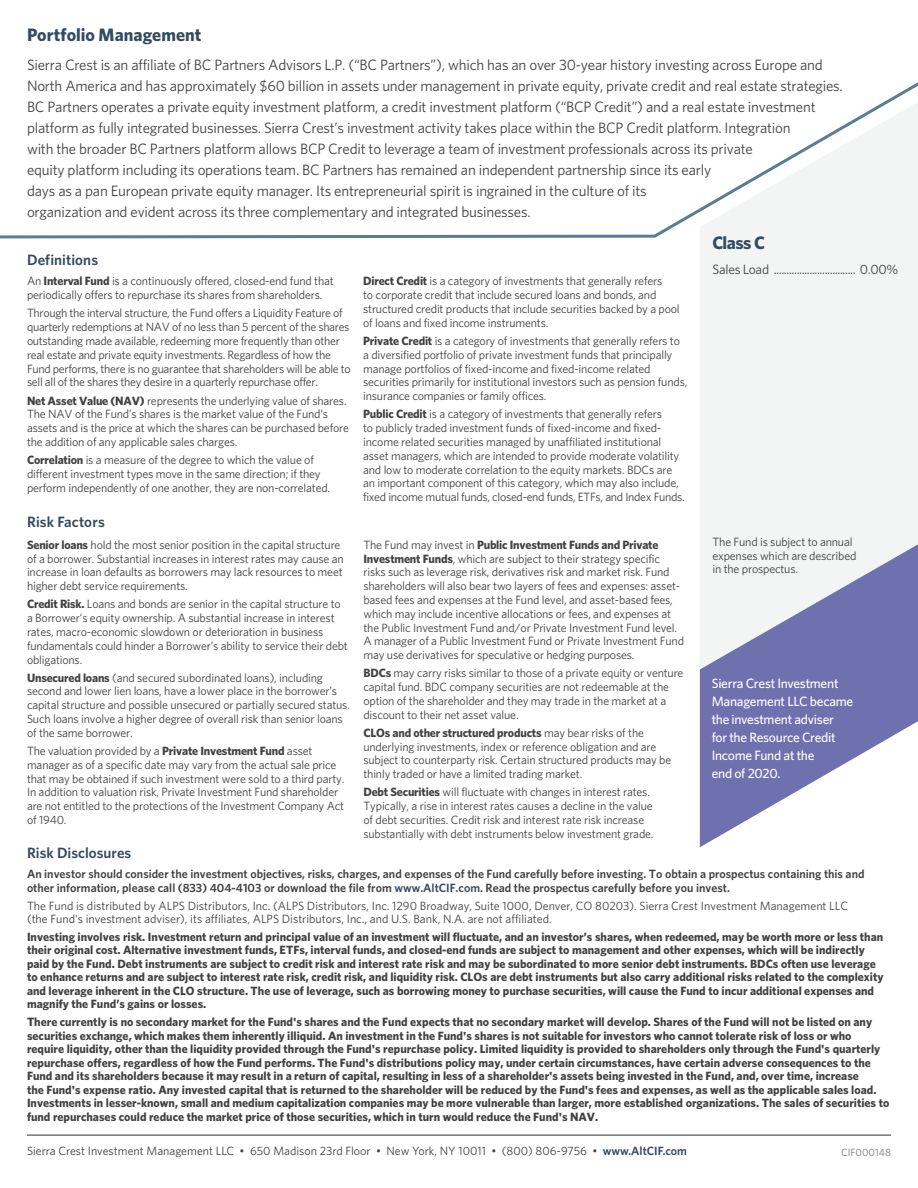
<style>
.page{position:relative;width:918px;height:1188px;background:#fff}
.page>*{position:absolute;margin:0;border:0;box-sizing:border-box;transform-origin:0 0}
.t1{font:700 18px "Whitney";color:#344a5e}
.t2{font:15px/21px "Whitney";letter-spacing:-.015em;color:#414042}
.t3{font:600 15px "Whitney";letter-spacing:.005em;color:#344a5e}
.t4{font:500 13.5px/18px "Whitney";letter-spacing:-.02em;color:#fff}
.t5{font:13.5px "Whitney";letter-spacing:-.02em;color:#414042}
.t6{font:12px/13.8px "Whitney";letter-spacing:-.015em;color:#414042}
.t7{font:700 12px/13.5px "Whitney";color:#414042}
.t8{font:600 12px/13.5px "Whitney";color:#414042}
.t9{font:10.5px "Whitney";color:#76777a}
.s1{font-weight:700}
.s2{color:#344a5e}
.s3{font-weight:600;color:#344a5e}
</style>
<div class="page">
<div style="left:700px;top:240px;width:218px;height:304px;background:#f3f4f4"></div>
<svg style="left:700px;top:544px;width:218px;height:303px;fill:#6f71af"></svg>
<hr style="left:27px;top:1134px;width:864px;height:2px;background:#76777a">
<svg style="left:0;top:82px;width:918px;height:158px"></svg>
<h1 class="t1" style="left:27px;top:23px;width:176px">Portfolio Management</h1>
<p class="t2" style="left:27px;top:54px;width:817px">Sierra Crest is an affiliate of BC Partners Advisors L.P. (“BC Partners”), which has an over 30-year history investing across Europe and North America and has approximately $60 billion in assets under management in private equity, private credit and real estate strategies.<br>BC Partners operates a private equity investment platform, a credit investment platform (“BCP Credit”) and a real estate investment platform as fully integrated businesses. Sierra Crest’s investment activity takes place within the BCP Credit platform. Integration<br>with the broader BC Partners platform allows BCP Credit to leverage a team of investment professionals across its private<br>equity platform including its operations team. BC Partners has remained an independent partnership since its early<br>days as a pan European private equity manager. Its entrepreneurial spirit is ingrained in the culture of its<br>organization and evident across its three complementary and integrated businesses.</p>
<p class="t3" style="left:27px;top:250px;width:73px">Definitions</p>
<p class="t6" style="left:27px;top:274px;width:308px">An <span class="s1">Interval Fund</span> is a continuously offered, closed-end fund that periodically offers to repurchase its shares from shareholders.</p>
<p class="t6" style="left:27px;top:306px;width:325px">Through the interval structure, the Fund offers a Liquidity Feature of quarterly redemptions at NAV of no less than 5 percent of the shares outstanding made available, redeeming more frequently than other real estate and private equity investments. Regardless of how the Fund performs, there is no guarantee that shareholders will be able to sell all of the shares they desire in a quarterly repurchase offer.</p>
<p class="t6" style="left:27px;top:393px;width:324px"><span class="s1">Net Asset Value (NAV)</span> represents the underlying value of shares.<br>The NAV of the Fund’s shares is the market value of the Fund’s assets and is the price at which the shares can be purchased before the addition of any applicable sales charges.</p>
<p class="t6" style="left:27px;top:453px;width:305px"><span class="s1">Correlation</span> is a measure of the degree to which the value of different investment types move in the same direction; if they perform independently of one another, they are non-correlated.</p>
<p class="t3" style="left:27px;top:511px;width:79px">Risk Factors</p>
<p class="t6" style="left:27px;top:537px;width:318px"><span class="s1">Senior loans</span> hold the most senior position in the capital structure of a borrower. Substantial increases in interest rates may cause an increase in loan defaults as borrowers may lack resources to meet higher debt service requirements.</p>
<p class="t6" style="left:27px;top:597px;width:322px"><span class="s1">Credit Risk.</span> Loans and bonds are senior in the capital structure to a Borrower’s equity ownership. A substantial increase in interest rates, macro-economic slowdown or deterioration in business fundamentals could hinder a Borrower’s ability to service their debt obligations.</p>
<p class="t6" style="left:27px;top:670px;width:325px"><span class="s1">Unsecured loans</span> (and secured subordinated loans), including second and lower lien loans, have a lower place in the borrower’s capital structure and possible unsecured or partially secured status.<br>Such loans involve a higher degree of overall risk than senior loans of the same borrower.</p>
<p class="t6" style="left:27px;top:744px;width:319px">The valuation provided by a <span class="s1">Private Investment Fund</span> asset manager as of a specific date may vary from the actual sale price that may be obtained if such investment were sold to a third party.<br>In addition to valuation risk, Private Investment Fund shareholder are not entitled to the protections of the Investment Company Act of 1940.</p>
<p class="t6" style="left:363px;top:274px;width:318px"><span class="s1">Direct Credit</span> is a category of investments that generally refers<br>to corporate credit that include secured loans and bonds, and structured credit products that include securities backed by a pool of loans and fixed income instruments.</p>
<p class="t6" style="left:363px;top:334px;width:326px"><span class="s1">Private Credit</span> is a category of investments that generally refers to a diversified portfolio of private investment funds that principally manage portfolios of fixed-income and fixed-income related securities primarily for institutional investors such as pension funds, insurance companies or family offices.</p>
<p class="t6" style="left:363px;top:407px;width:323px"><span class="s1">Public Credit</span> is a category of investments that generally refers<br>to publicly traded investment funds of fixed-income and fixed&shy;income related securities managed by unaffiliated institutional asset managers, which are intended to provide moderate volatility and low to moderate correlation to the equity markets. BDCs are an important component of this category, which may also include, fixed income mutual funds, closed-end funds, ETFs, and Index Funds.</p>
<p class="t6" style="left:363px;top:537px;width:322px">The Fund may invest in <span class="s1">Public Investment Funds and Private Investment Funds</span>, which are subject to their strategy specific risks such as leverage risk, derivatives risk and market risk. Fund shareholders will also bear two layers of fees and expenses: asset&shy;based fees and expenses at the Fund level, and asset-based fees, which may include incentive allocations or fees, and expenses at the Public Investment Fund and/or Private Investment Fund level.<br>A manager of a Public Investment Fund or Private Investment Fund may use derivatives for speculative or hedging purposes.</p>
<p class="t6" style="left:363px;top:666px;width:322px"><span class="s1">BDCs</span> may carry risks similar to those of a private equity or venture capital fund. BDC company securities are not redeemable at the option of the shareholder and they may trade in the market at a discount to their net asset value.</p>
<p class="t6" style="left:363px;top:726px;width:309px"><span class="s1">CLOs and other structured products</span> may bear risks of the underlying investments, index or reference obligation and are subject to counterparty risk. Certain structured products may be thinly traded or have a limited trading market.</p>
<p class="t6" style="left:363px;top:785px;width:292px"><span class="s1">Debt Securities</span> will fluctuate with changes in interest rates.<br>Typically, a rise in interest rates causes a decline in the value of debt securities. Credit risk and interest rate risk increase substantially with debt instruments below investment grade.</p>
<h1 class="t1" style="left:712px;top:231px;width:54px">Class C</h1>
<p class="t5" style="left:712px;top:261px;width:188px">Sales Load ................................ 0.00%</p>
<p class="t6" style="left:712px;top:535px;width:145px">The Fund is subject to annual expenses which are described in the prospectus.</p>
<p class="t4" style="left:712px;top:674px;width:143px">Sierra Crest Investment<br>Management LLC became the investment adviser<br>for the Resource Credit<br>Income Fund at the<br>end of 2020.</p>
<p class="t3" style="left:27px;top:843px;width:106px">Risk Disclosures</p>
<p class="t8" style="left:27px;top:867px;width:839px">An investor should consider the investment objectives, risks, charges, and expenses of the Fund carefully before investing. To obtain a prospectus containing this and other information, please call (833) 404-4103 or download the file from <span class="s2">www.AltCIF.com</span>. Read the prospectus carefully before you invest.</p>
<p class="t6" style="left:27px;top:898px;width:823px">The Fund is distributed by ALPS Distributors, Inc. (ALPS Distributors, Inc. 1290 Broadway, Suite 1000, Denver, CO 80203). Sierra Crest Investment Management LLC (the Fund's investment adviser), its affiliates, ALPS Distributors, Inc., and U.S. Bank, N.A. are not affiliated.</p>
<p class="t7" style="left:27px;top:930px;width:858px">Investing involves risk. Investment return and principal value of an investment will fluctuate, and an investor’s shares, when redeemed, may be worth more or less than their original cost. Alternative investment funds, ETFs, interval funds, and closed-end funds are subject to management and other expenses, which will be indirectly paid by the Fund. Debt instruments are subject to credit risk and interest rate risk and may be subordinated to more senior debt instruments. BDCs often use leverage to enhance returns and are subject to interest rate risk, credit risk, and liquidity risk. CLOs are debt instruments but also carry additional risks related to the complexity and leverage inherent in the CLO structure. The use of leverage, such as borrowing money to purchase securities, will cause the Fund to incur additional expenses and magnify the Fund’s gains or losses.</p>
<p class="t7" style="left:27px;top:1015px;width:864px">There currently is no secondary market for the Fund's shares and the Fund expects that no secondary market will develop. Shares of the Fund will not be listed on any securities exchange, which makes them inherently illiquid. An investment in the Fund's shares is not suitable for investors who cannot tolerate risk of loss or who require liquidity, other than the liquidity provided through the Fund's repurchase policy. Limited liquidity is provided to shareholders only through the Fund's quarterly repurchase offers, regardless of how the Fund performs. The Fund's distributions policy may, under certain circumstances, have certain adverse consequences to the Fund and its shareholders because it may result in a return of capital, resulting in less of a shareholder's assets being invested in the Fund, and, over time, increase<br>the Fund's expense ratio. Any invested capital that is returned to the shareholder will be reduced by the Fund's fees and expenses, as well as the applicable sales load.<br>Investments in lesser-known, small and medium capitalization companies may be more vulnerable than larger, more established organizations. The sales of securities to fund repurchases could reduce the market price of those securities, which in turn would reduce the Fund's NAV.</p>
<p class="t6" style="left:27px;top:1144px;width:662px">Sierra Crest Investment Management LLC • 650 Madison 23rd Floor • New York, NY 10011 • (800) 806-9756 • <span class="s3">www.AltCIF.com</span></p>
<p class="t9" style="left:841px;top:1145px;width:51px">CIF000148</p>
</div>
